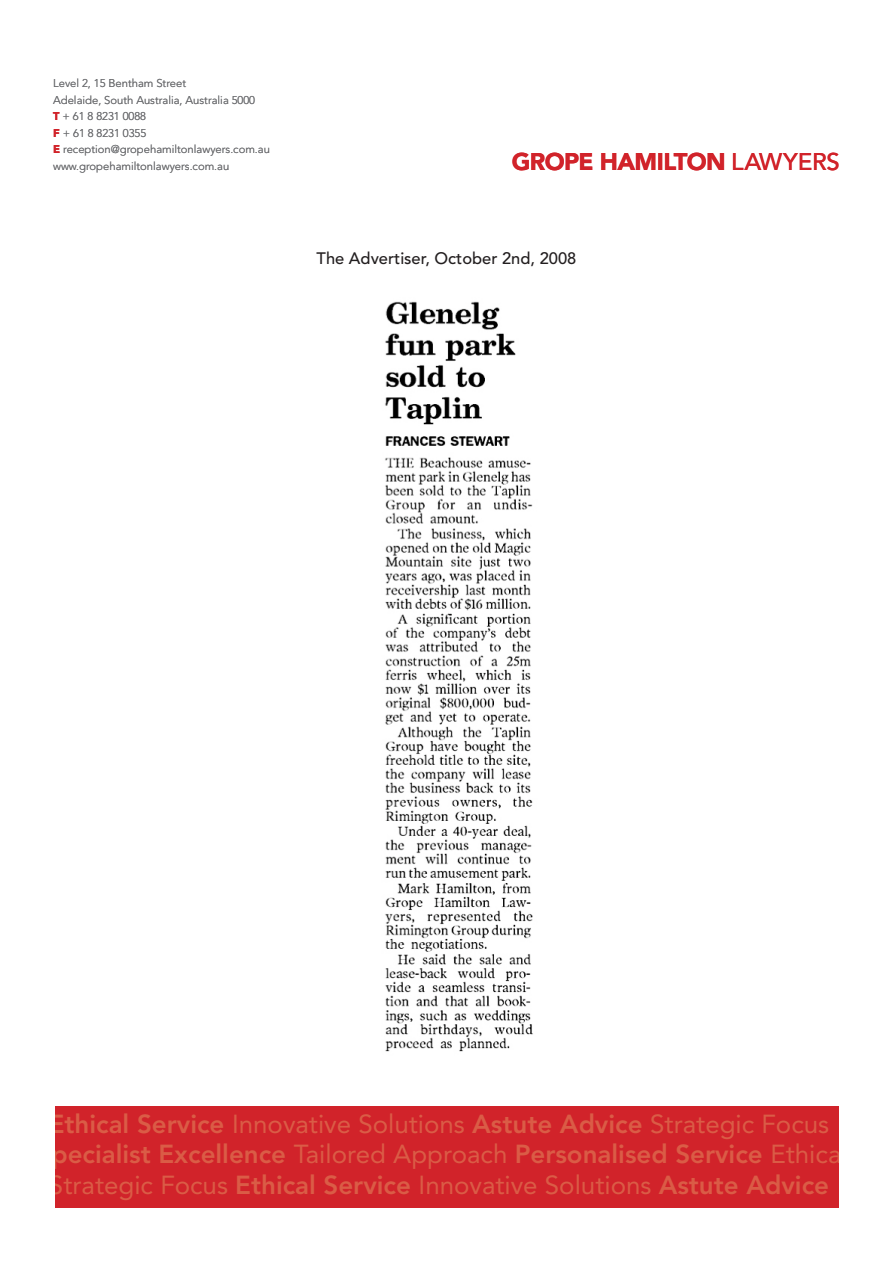
<style>
.page{position:relative;width:893px;height:1263px;background:#fff}
.page>*{position:absolute;margin:0;border:0;box-sizing:border-box;transform-origin:0 0}
.t1{font:25.95px "Avenir";color:#da5c46}
.t2{font:800 25.95px "Avenir";color:#da5c46}
.t3{font:900 24px "Avenir";letter-spacing:-.025em;color:#d1232a}
.t4{font:500 16.5px "Avenir";color:#231f20}
.t5{font:300 11.25px "Avenir";color:#6c6d70}
.s1{font-weight:900;color:#d1232a}
.s2{font-weight:500}
.s3{font-weight:800}
.s4{font-weight:400}
</style>
<div class="page">
<div style="left:54px;top:1106px;width:785px;height:101px;background:#d1232a"></div>
<img style="left:385px;top:301px;width:148px;height:751px">
<p class="t5" style="left:53px;top:77px;width:135px">Level 2, 15 Bentham Street</p>
<p class="t5" style="left:53px;top:93px;width:203px">Adelaide, South Australia, Australia 5000</p>
<p class="t5" style="left:53px;top:110px;width:94px"><span class="s1">T</span> + 61 8 8231 0088</p>
<p class="t5" style="left:53px;top:126px;width:95px"><span class="s1">F</span> + 61 8 8231 0355</p>
<p class="t5" style="left:53px;top:143px;width:218px"><span class="s1">E</span> reception@gropehamiltonlawyers.com.au</p>
<p class="t5" style="left:53px;top:159px;width:178px">www.gropehamiltonlawyers.com.au</p>
<p class="t3" style="left:512px;top:147px;width:330px">GROPE HAMILTON <span class="s2">lawyers</span></p>
<p class="t4" style="left:317px;top:248px;width:261px">The Advertiser, October 2nd, 2008</p>
<p class="t1" style="left:49px;top:1109px;width:782px"><span class="s3">Ethical Service</span> Innovative Solutions <span class="s3">Astute Advice</span> Strategic Focus</p>
<p class="t2" style="left:37px;top:1139px;width:806px">Specialist Excellence <span class="s4">Tailored Approach</span> Personalised Service <span class="s4">Ethica</span></p>
<p class="t1" style="left:49px;top:1170px;width:781px">Strategic Focus <span class="s3">Ethical Service</span> Innovative Solutions <span class="s3">Astute Advice</span></p>
</div>
